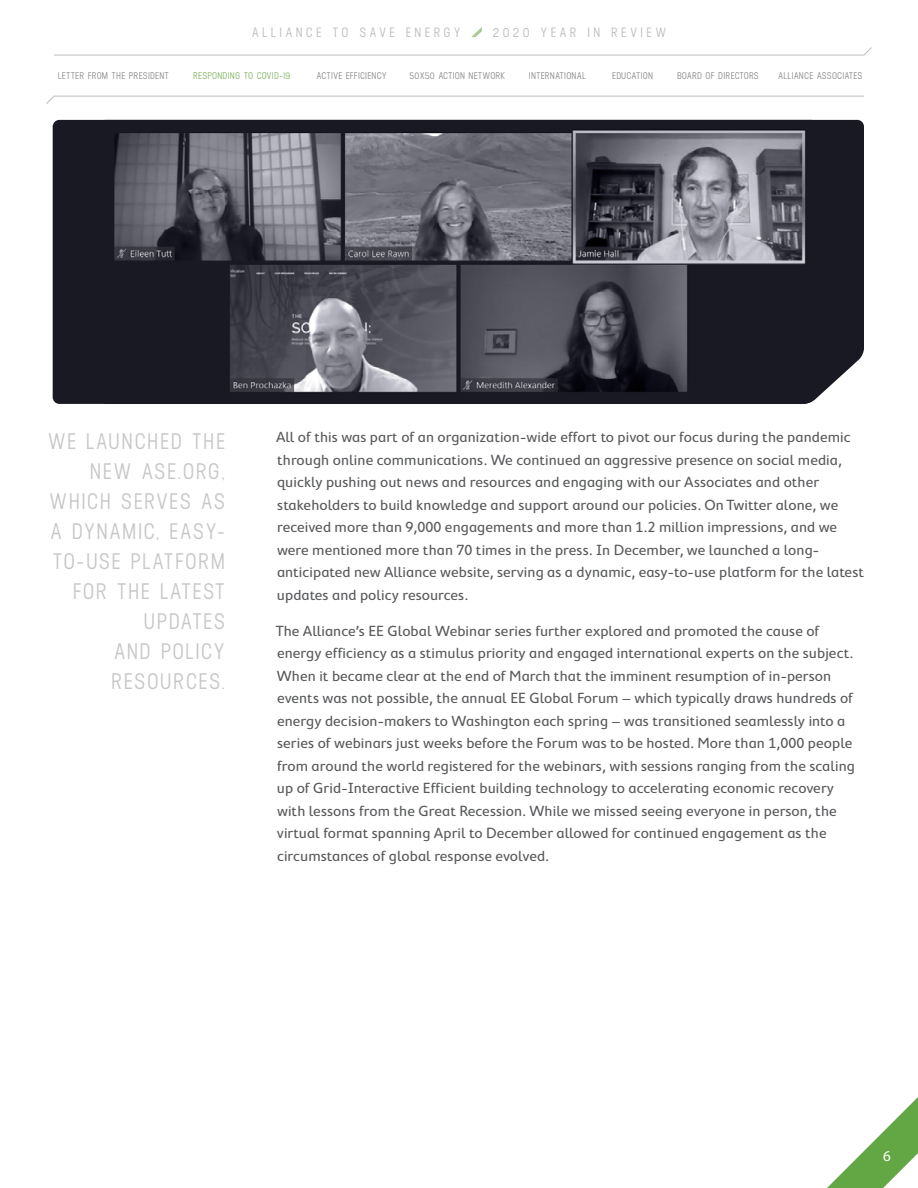
<style>
.page{position:relative;width:918px;height:1188px;background:#fff}
.page>*{position:absolute;margin:0;border:0;box-sizing:border-box;transform-origin:0 0}
.t1{font:500 22.5px/30px "Neusa";letter-spacing:.055em;color:#c8c7c7;text-align:right}
.t2{font:15px/22.5px "Cambridge Round";letter-spacing:.005em;color:#58595b}
.t3{font:15px "Myriad Pro";color:#fff}
.t4{font:500 13.5px "Neusa";letter-spacing:.25em;color:#bdbcbc}
.t5{font:500 9.75px "Neusa";letter-spacing:.015em;color:#8a8b8c}
.t6{font:500 9.75px "Neusa";letter-spacing:.03em;color:#82b461}
</style>
<div class="page">
<svg style="left:827px;top:1097px;width:91px;height:91px"></svg>
<svg style="left:471px;top:27px;width:11px;height:10px"></svg>
<svg style="left:46px;top:96px;width:818px;height:8px"></svg>
<svg style="left:54px;top:47px;width:818px;height:8px"></svg>
<div style="left:53px;top:120px;width:811px;height:284px;background:#191923"></div>
<img style="left:105px;top:120px;width:707px;height:284px">
<p class="t4" style="left:252px;top:24px;width:210px">ALLIANCE TO SAVE ENERGY</p>
<p class="t4" style="left:493px;top:24px;width:175px">2020 YEAR IN REVIEW</p>
<p class="t5" style="left:58px;top:70px;width:113px">LETTER FROM THE PRESIDENT</p>
<p class="t6" style="left:193px;top:70px;width:98px">RESPONDING TO COVID-19</p>
<p class="t5" style="left:317px;top:70px;width:72px">ACTIVE EFFICIENCY</p>
<p class="t5" style="left:409px;top:70px;width:98px">50X50 ACTION NETWORK</p>
<p class="t5" style="left:529px;top:70px;width:59px">INTERNATIONAL</p>
<p class="t5" style="left:612px;top:70px;width:42px">EDUCATION</p>
<p class="t5" style="left:677px;top:69px;width:83px">BOARD OF DIRECTORS</p>
<p class="t5" style="left:778px;top:70px;width:86px">ALLIANCE ASSOCIATES</p>
<h1 class="t1" style="left:48px;top:425px;width:179px">WE LAUNCHED THE<br>NEW ASE.ORG,<br>WHICH SERVES AS<br>A DYNAMIC, EASY-<br>TO-USE PLATFORM<br>FOR THE LATEST<br>UPDATES<br>AND POLICY<br>RESOURCES.</h1>
<p class="t2" style="left:276px;top:426px;width:590px">All of this was part of an organization-wide effort to pivot our focus during the pandemic through online communications. We continued an aggressive presence on social media, quickly pushing out news and resources and engaging with our Associates and other stakeholders to build knowledge and support around our policies. On Twitter alone, we received more than 9,000 engagements and more than 1.2 million impressions, and we were mentioned more than 70 times in the press. In December, we launched a long&shy;anticipated new Alliance website, serving as a dynamic, easy-to-use platform for the latest updates and policy resources.</p>
<p class="t2" style="left:276px;top:619px;width:581px">The Alliance’s EE Global Webinar series further explored and promoted the cause of energy efficiency as a stimulus priority and engaged international experts on the subject.<br>When it became clear at the end of March that the imminent resumption of in-person events was not possible, the annual EE Global Forum – which typically draws hundreds of energy decision-makers to Washington each spring – was transitioned seamlessly into a series of webinars just weeks before the Forum was to be hosted. More than 1,000 people from around the world registered for the webinars, with sessions ranging from the scaling up of Grid-Interactive Efficient building technology to accelerating economic recovery with lessons from the Great Recession. While we missed seeing everyone in person, the virtual format spanning April to December allowed for continued engagement as the circumstances of global response evolved.</p>
<p class="t3" style="left:883px;top:1147px;width:9px">6</p>
</div>
